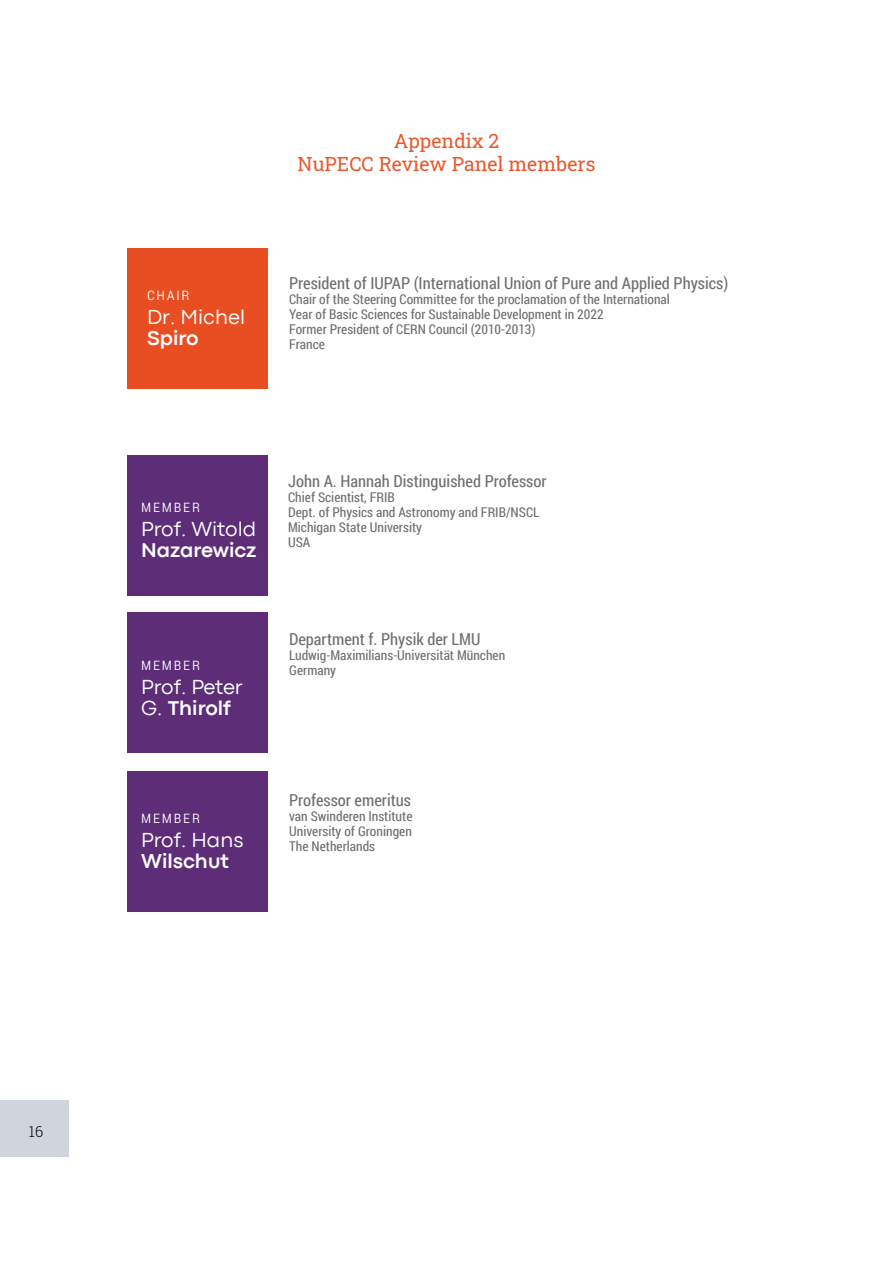
<style>
.page{position:relative;width:893px;height:1263px;background:#fff}
.page>*{position:absolute;margin:0;border:0;box-sizing:border-box;transform-origin:0 0}
.t1{font:21px "Codec Pro News";color:#fff}
.t2{font:700 21px "Codec Pro";color:#fff}
.t3{font:19.5px/23.4px "Roboto Slab";color:#ea592c;text-align:center}
.t4{font:16.5px "Roboto Condensed";color:#6f6f6e}
.t5{font:300 16.5px "Roboto Condensed";letter-spacing:.1em;color:#fff}
.t6{font:300 15px "Roboto Slab";color:#000}
.t7{font:13.5px/15px "Roboto Condensed";color:#6f6f6e}
.s1{font-family:"Codec Pro News";font-weight:400}
</style>
<div class="page">
<div style="left:128px;top:249px;width:140px;height:140px;background:#e94e23"></div>
<div style="left:128px;top:772px;width:140px;height:140px;background:#5e2d78"></div>
<div style="left:128px;top:613px;width:140px;height:140px;background:#5e2d78"></div>
<div style="left:128px;top:455px;width:140px;height:140px;background:#5e2d78"></div>
<div style="left:0;top:1100px;width:68px;height:57px;background:#d0d4dd"></div>
<p class="t5" style="left:147px;top:283px;width:44px">Chair</p>
<h1 class="t1" style="left:147px;top:305px;width:100px">Dr. Michel</h1>
<h1 class="t2" style="left:147px;top:326px;width:53px">Spiro</h1>
<h2 class="t3" style="left:298px;top:129px;width:299px">Appendix 2<br>NuPECC Review Panel members</h2>
<p class="t4" style="left:289px;top:272px;width:441px">President of IUPAP (International Union of Pure and Applied Physics)</p>
<p class="t7" style="left:289px;top:292px;width:382px">Chair of the Steering Committee for the proclamation of the International Year of Basic Sciences for Sustainable Development in 2022<br>Former President of CERN Council (2010-2013)<br>France</p>
<p class="t5" style="left:141px;top:495px;width:61px">Member</p>
<h1 class="t1" style="left:141px;top:516px;width:117px">Prof. Witold</h1>
<h1 class="t2" style="left:141px;top:537px;width:117px">Nazarewicz</h1>
<p class="t5" style="left:141px;top:652px;width:61px">Member</p>
<h1 class="t1" style="left:141px;top:674px;width:103px">Prof. Peter</h1>
<h1 class="t2" style="left:141px;top:695px;width:91px"><span class="s1">G.</span> Thirolf</h1>
<p class="t5" style="left:141px;top:806px;width:61px">Member</p>
<h1 class="t1" style="left:141px;top:828px;width:104px">Prof. Hans</h1>
<h1 class="t2" style="left:141px;top:849px;width:89px">Wilschut</h1>
<p class="t4" style="left:288px;top:470px;width:260px">John A. Hannah Distinguished Professor</p>
<p class="t7" style="left:288px;top:489px;width:253px">Chief Scientist, FRIB<br>Dept. of Physics and Astronomy and FRIB/NSCL<br>Michigan State University<br>USA</p>
<p class="t4" style="left:289px;top:627px;width:193px">Department f. Physik der LMU</p>
<p class="t7" style="left:289px;top:647px;width:218px">Ludwig-Maximilians-Universität München<br>Germany</p>
<p class="t4" style="left:289px;top:788px;width:123px">Professor emeritus</p>
<p class="t7" style="left:289px;top:808px;width:125px;text-align:justify">van Swinderen Institute University of Groningen The Netherlands</p>
<p class="t6" style="left:29px;top:1121px;width:16px">16</p>
</div>
